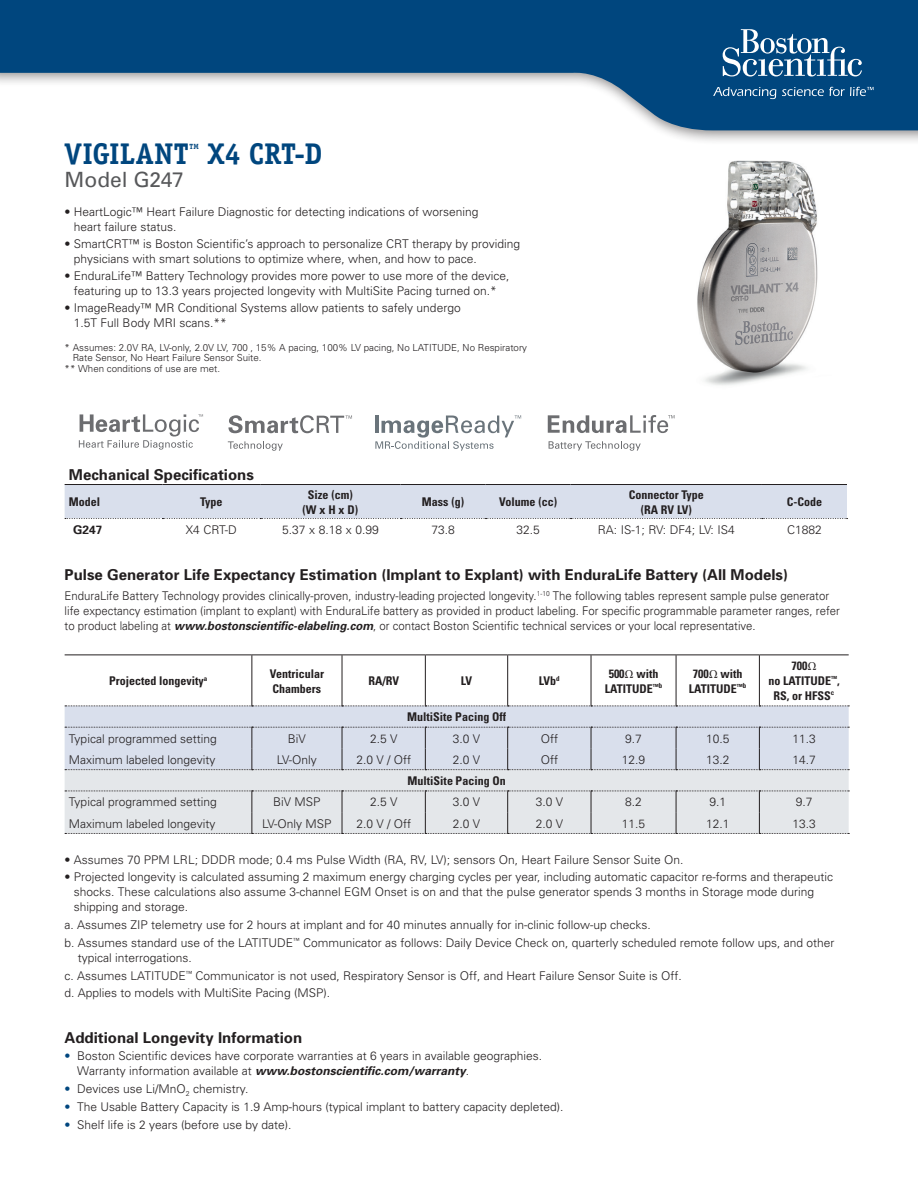
<style>
.page{position:relative;width:918px;height:1188px;background:#fff}
.page>*{position:absolute;margin:0;border:0;box-sizing:border-box;transform-origin:0 0}
.t1{font:700 30px "Officina Serif";letter-spacing:.005em;color:#00467e;scale:.95 1}
.t2{font:21px "Univers";color:#57585a}
.t3{font:700 15px "Univers";color:#231f20}
.t4{font:300 12px/15px "Univers";color:#231f20}
.t5{font:300 12px/15px "Univers";color:#231f20;scale:.95 1}
.t6{font:700 condensed 12px/15px "Univers";color:#231f20;text-align:center}
.t7{font:700 12px "Univers";color:#231f20}
.t8{font:300 9.75px "Univers";color:#231f20}
.t9{font:700 7.5px "Officina Serif";color:#00467e;scale:.95 1}
.s1{font-weight:700;font-style:italic}
.s2{font-family:"Minion Pro";font-weight:400;font-stretch:normal}
.s3{color:#00467e}
</style>
<div class="page">
<hr style="left:65px;top:484px;width:97px;height:1px;background:#231f20">
<hr style="left:162px;top:484px;width:98px;height:1px;background:#231f20">
<hr style="left:260px;top:484px;width:141px;height:1px;background:#231f20">
<hr style="left:401px;top:484px;width:85px;height:1px;background:#231f20">
<hr style="left:486px;top:484px;width:85px;height:1px;background:#231f20">
<hr style="left:571px;top:484px;width:191px;height:1px;background:#231f20">
<hr style="left:762px;top:484px;width:85px;height:1px;background:#231f20">
<div style="left:65px;top:485px;width:783px;height:35px;background:#d9dfec"></div>
<div style="left:65px;top:707px;width:784px;height:20px;background:#d9dfec"></div>
<svg style="left:65px;top:770px;width:784px;height:21px;background:#e0e3e6"></svg>
<svg style="left:65px;top:655px;width:784px;height:52px"></svg>
<hr style="left:251px;top:655px;width:1px;height:51px;background:#231f20">
<div style="left:65px;top:727px;width:784px;height:43px;background:#d9dfec"></div>
<div style="left:65px;top:791px;width:784px;height:43px;background:#e4e7ea"></div>
<svg style="left:548px;top:415px;width:127px;height:18px"></svg>
<svg style="left:549px;top:441px;width:92px;height:10px"></svg>
<svg style="left:79px;top:414px;width:124px;height:36px"></svg>
<svg style="left:228px;top:415px;width:124px;height:18px"></svg>
<svg style="left:228px;top:441px;width:55px;height:10px"></svg>
<svg style="left:375px;top:415px;width:146px;height:36px"></svg>
<img style="left:697px;top:160px;width:121px;height:226px">
<div style="left:0;top:0;width:918px;height:145px;background:#231f20;opacity:.5"></div>
<svg style="left:0;top:0;width:918px;height:130px;fill:#00467e"></svg>
<svg style="left:723px;top:29px;width:139px;height:48px"></svg>
<svg style="left:713px;top:87px;width:63px;height:12px"></svg>
<svg style="left:782px;top:87px;width:92px;height:9px"></svg>
<h1 class="t1" style="left:65px;top:135px;width:132px">VIGILANT</h1>
<p class="t9" style="left:190px;top:141px;width:11px">TM</p>
<h1 class="t1" style="left:207px;top:135px;width:122px">X4 CRT-D</h1>
<h2 class="t2" style="left:65px;top:167px;width:121px">Model G247</h2>
<p class="t4" style="left:74px;top:204px;width:406px;text-indent:-9px">• HeartLogic™ Heart Failure Diagnostic for detecting indications of worsening heart failure status.</p>
<p class="t4" style="left:74px;top:236px;width:448px;text-indent:-9px">• SmartCRT™ is Boston Scientific’s approach to personalize CRT therapy by providing physicians with smart solutions to optimize where, when, and how to pace.</p>
<p class="t4" style="left:65px;top:268px;width:446px;text-align:center">• EnduraLife™ Battery Technology provides more power to use more of the device, featuring up to 13.3 years projected longevity with MultiSite Pacing turned on.*</p>
<p class="t4" style="left:74px;top:300px;width:388px;text-indent:-9px">• ImageReady™ MR Conditional Systems allow patients to safely undergo<br>1.5T Full Body MRI scans.**</p>
<p class="t8" style="left:65px;top:342px;width:464px">* Assumes: 2.0V RA, LV-only, 2.0V LV, 700 , 15% A pacing, 100% LV pacing, No LATITUDE, No Respiratory</p>
<p class="t8" style="left:73px;top:352px;width:190px">Rate Sensor, No Heart Failure Sensor Suite.</p>
<p class="t8" style="left:65px;top:363px;width:157px">** When conditions of use are met.</p>
<p class="t3" style="left:69px;top:465px;width:187px">Mechanical Specifications</p>
<p class="t6" style="left:69px;top:494px;width:33px">Model</p>
<p class="t6" style="left:200px;top:494px;width:24px">Type</p>
<p class="t6" style="left:303px;top:487px;width:57px">Size (cm) (W x H x D)</p>
<p class="t6" style="left:422px;top:494px;width:44px">Mass (g)</p>
<p class="t6" style="left:499px;top:494px;width:59px">Volume (cc)</p>
<p class="t6" style="left:629px;top:487px;width:77px">Connector Type (RA RV LV)</p>
<p class="t6" style="left:787px;top:494px;width:37px">C-Code</p>
<p class="t7" style="left:73px;top:522px;width:31px">G247</p>
<p class="t4" style="left:186px;top:522px;width:53px">X4 CRT-D</p>
<p class="t4" style="left:282px;top:522px;width:98px">5.37 x 8.18 x 0.99</p>
<p class="t4" style="left:431px;top:522px;width:25px">73.8</p>
<p class="t4" style="left:516px;top:522px;width:25px">32.5</p>
<p class="t4" style="left:598px;top:522px;width:139px">RA: IS-1; RV: DF4; LV: IS4</p>
<p class="t4" style="left:787px;top:522px;width:36px">C1882</p>
<p class="t3" style="left:65px;top:566px;width:725px">Pulse Generator Life Expectancy Estimation (Implant to Explant) with EnduraLife Battery (All Models)</p>
<p class="t5" style="left:65px;top:588px;width:818px">EnduraLife Battery Technology provides clinically-proven, industry-leading projected longevity.<sup>1-10</sup> The following tables represent sample pulse generator life expectancy estimation (implant to explant) with EnduraLife battery as provided in product labeling. For specific programmable parameter ranges, refer to product labeling at <span class="s1">www.bostonscientific-elabeling.com</span>, or contact Boston Scientific technical services or your local representative.</p>
<p class="t6" style="left:109px;top:673px;width:100px">Projected longevity<sup>a</sup></p>
<p class="t6" style="left:270px;top:666px;width:56px;text-align:left">Ventricular<br>Chambers</p>
<p class="t6" style="left:368px;top:673px;width:32px">RA/RV</p>
<p class="t6" style="left:461px;top:673px;width:13px">LV</p>
<p class="t6" style="left:539px;top:673px;width:22px">LVb<sup>d</sup></p>
<p class="t6" style="left:605px;top:666px;width:59px">500<span class="s2">Ω</span> with<br>LATITUDE<sup>™b</sup></p>
<p class="t6" style="left:689px;top:666px;width:59px">700<span class="s2">Ω</span> with<br>LATITUDE<sup>™b</sup></p>
<p class="t6" style="left:768px;top:658px;width:73px">700<span class="s2">Ω<br></span>no LATITUDE<sup>™</sup>,<br>RS, or HFSS<sup>c</sup></p>
<p class="t6" style="left:407px;top:709px;width:100px">MultiSite Pacing Off</p>
<p class="t4" style="left:69px;top:731px;width:149px">Typical programmed setting</p>
<p class="t4" style="left:288px;top:731px;width:19px">BiV</p>
<p class="t4" style="left:370px;top:731px;width:29px">2.5 V</p>
<p class="t4" style="left:453px;top:731px;width:29px">3.0 V</p>
<p class="t4" style="left:541px;top:731px;width:19px">Off</p>
<p class="t4" style="left:625px;top:731px;width:18px">9.7</p>
<p class="t4" style="left:706px;top:731px;width:25px">10.5</p>
<p class="t4" style="left:792px;top:731px;width:25px">11.3</p>
<p class="t4" style="left:69px;top:752px;width:148px">Maximum labeled longevity</p>
<p class="t4" style="left:277px;top:752px;width:42px">LV-Only</p>
<p class="t4" style="left:356px;top:752px;width:56px">2.0 V / Off</p>
<p class="t4" style="left:453px;top:752px;width:29px">2.0 V</p>
<p class="t4" style="left:541px;top:752px;width:19px">Off</p>
<p class="t4" style="left:622px;top:752px;width:25px">12.9</p>
<p class="t4" style="left:706px;top:752px;width:25px">13.2</p>
<p class="t4" style="left:792px;top:752px;width:25px">14.7</p>
<p class="t6" style="left:408px;top:773px;width:100px">MultiSite Pacing On</p>
<p class="t4" style="left:69px;top:795px;width:149px">Typical programmed setting</p>
<p class="t4" style="left:273px;top:795px;width:49px">BiV MSP</p>
<p class="t4" style="left:370px;top:795px;width:29px">2.5 V</p>
<p class="t4" style="left:453px;top:795px;width:29px">3.0 V</p>
<p class="t4" style="left:536px;top:795px;width:29px">3.0 V</p>
<p class="t4" style="left:625px;top:795px;width:18px">8.2</p>
<p class="t4" style="left:709px;top:795px;width:18px">9.1</p>
<p class="t4" style="left:796px;top:795px;width:18px">9.7</p>
<p class="t4" style="left:69px;top:816px;width:148px">Maximum labeled longevity</p>
<p class="t4" style="left:262px;top:816px;width:71px">LV-Only MSP</p>
<p class="t4" style="left:356px;top:816px;width:56px">2.0 V / Off</p>
<p class="t4" style="left:453px;top:816px;width:29px">2.0 V</p>
<p class="t4" style="left:536px;top:816px;width:29px">2.0 V</p>
<p class="t4" style="left:622px;top:816px;width:25px">11.5</p>
<p class="t4" style="left:706px;top:816px;width:25px">12.1</p>
<p class="t4" style="left:792px;top:816px;width:25px">13.3</p>
<p class="t4" style="left:65px;top:852px;width:620px">• Assumes 70 PPM LRL; DDDR mode; 0.4 ms Pulse Width (RA, RV, LV); sensors On, Heart Failure Sensor Suite On.</p>
<p class="t4" style="left:74px;top:870px;width:761px;text-indent:-9px">• Projected longevity is calculated assuming 2 maximum energy charging cycles per year, including automatic capacitor re-forms and therapeutic shocks. These calculations also assume 3-channel EGM Onset is on and that the pulse generator spends 3 months in Storage mode during shipping and storage.</p>
<p class="t4" style="left:65px;top:916px;width:771px;line-height:17.7px">a. Assumes ZIP telemetry use for 2 hours at implant and for 40 minutes annually for in-clinic follow-up checks.<br>b. Assumes standard use of the LATITUDE<sup>™</sup> Communicator as follows: Daily Device Check on, quarterly scheduled remote follow ups, and other</p>
<p class="t4" style="left:65px;top:949px;width:619px;line-height:17.7px;text-indent:13px">typical interrogations.<br>c. Assumes LATITUDE<sup>™</sup> Communicator is not used, Respiratory Sensor is Off, and Heart Failure Sensor Suite is Off. d. Applies to models with MultiSite Pacing (MSP).</p>
<p class="t3" style="left:65px;top:1028px;width:239px">Additional Longevity Information</p>
<p class="t4" style="left:77px;top:1049px;width:466px;text-indent:-13px"><span class="s3">•</span> Boston Scientific devices have corporate warranties at 6 years in available geographies.<br>Warranty information available at <span class="s1">www.bostonscientific.com/warranty</span>.</p>
<p class="t4" style="left:65px;top:1081px;width:185px"><span class="s3">•</span> Devices use Li/MnO<sub>2</sub> chemistry.</p>
<p class="t4" style="left:65px;top:1099px;width:500px"><span class="s3">•</span> The Usable Battery Capacity is 1.9 Amp-hours (typical implant to battery capacity depleted).</p>
<p class="t4" style="left:65px;top:1117px;width:228px"><span class="s3">•</span> Shelf life is 2 years (before use by date).</p>
</div>
